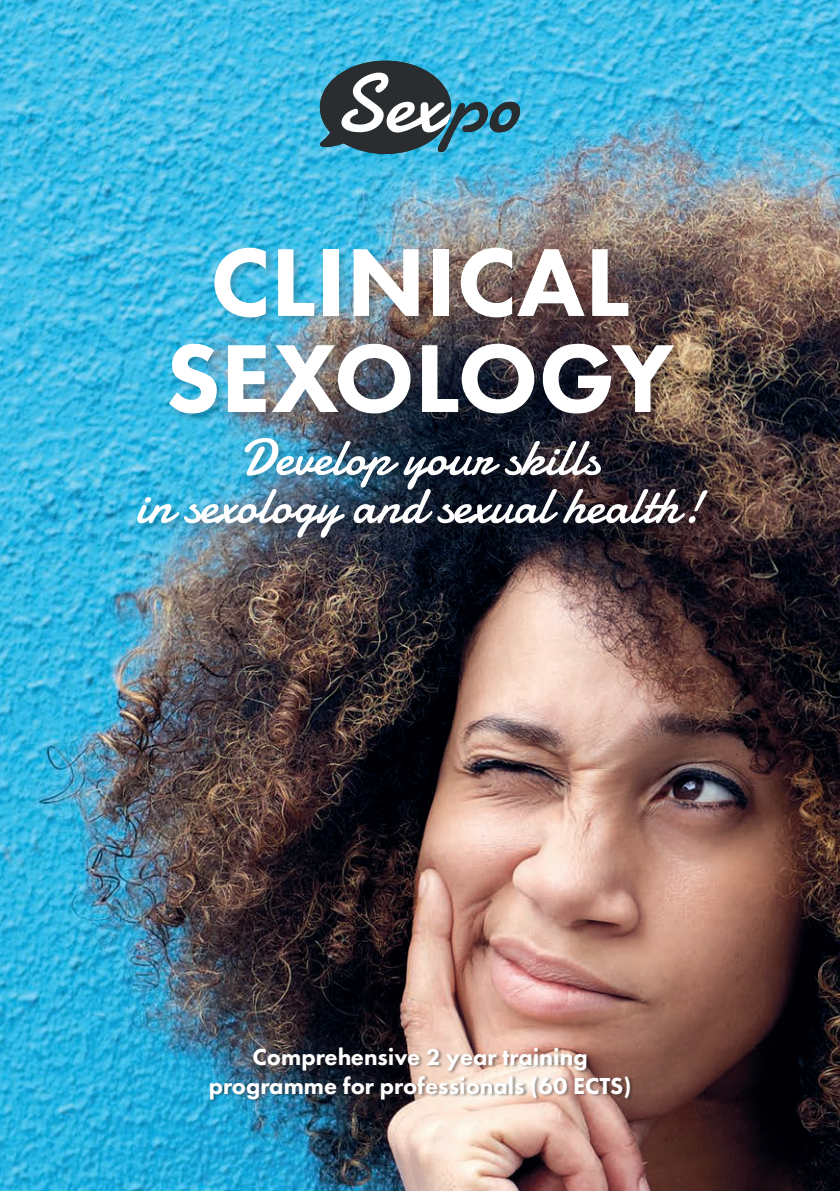
<style>
.page{position:relative;width:840px;height:1191px;background:#fff}
.page>*{position:absolute;margin:0;border:0;box-sizing:border-box;transform-origin:0 0}
.t1{font:800 100px/96px "Futura PT";color:#fff;text-align:center}
.t2{font:52px/48px "Damion";color:#fff;text-align:center}
.t3{font:800 24px/28.8px "Futura PT";color:#fff;text-align:center}
</style>
<div class="page">
<img style="left:0;top:0;width:839px;height:1191px">
<div style="left:167px;top:246px;width:516px;height:177px;background:#231f20;opacity:.25"></div>
<div style="left:135px;top:436px;width:581px;height:111px;background:#231f20;opacity:.25"></div>
<div style="left:210px;top:1046px;width:423px;height:57px;background:#231f20;opacity:.45"></div>
<svg style="left:319px;top:61px;width:201px;height:93px;background:#36859f"></svg>
<img style="left:489px;top:102px;width:31px;height:30px">
<img style="left:341px;top:73px;width:107px;height:61px">
<img style="left:433px;top:112px;width:17px;height:21px">
<p class="t1" style="left:165px;top:233px;width:510px">CLINICAL<br>SEXOLOGY</p>
<p class="t2" style="left:136px;top:434px;width:568px">Develop your skills<br>in sexology and sexual health!</p>
<p class="t3" style="left:208px;top:1042px;width:424px">Comprehensive 2 year training programme for professionals (60 ECTS)</p>
</div>
